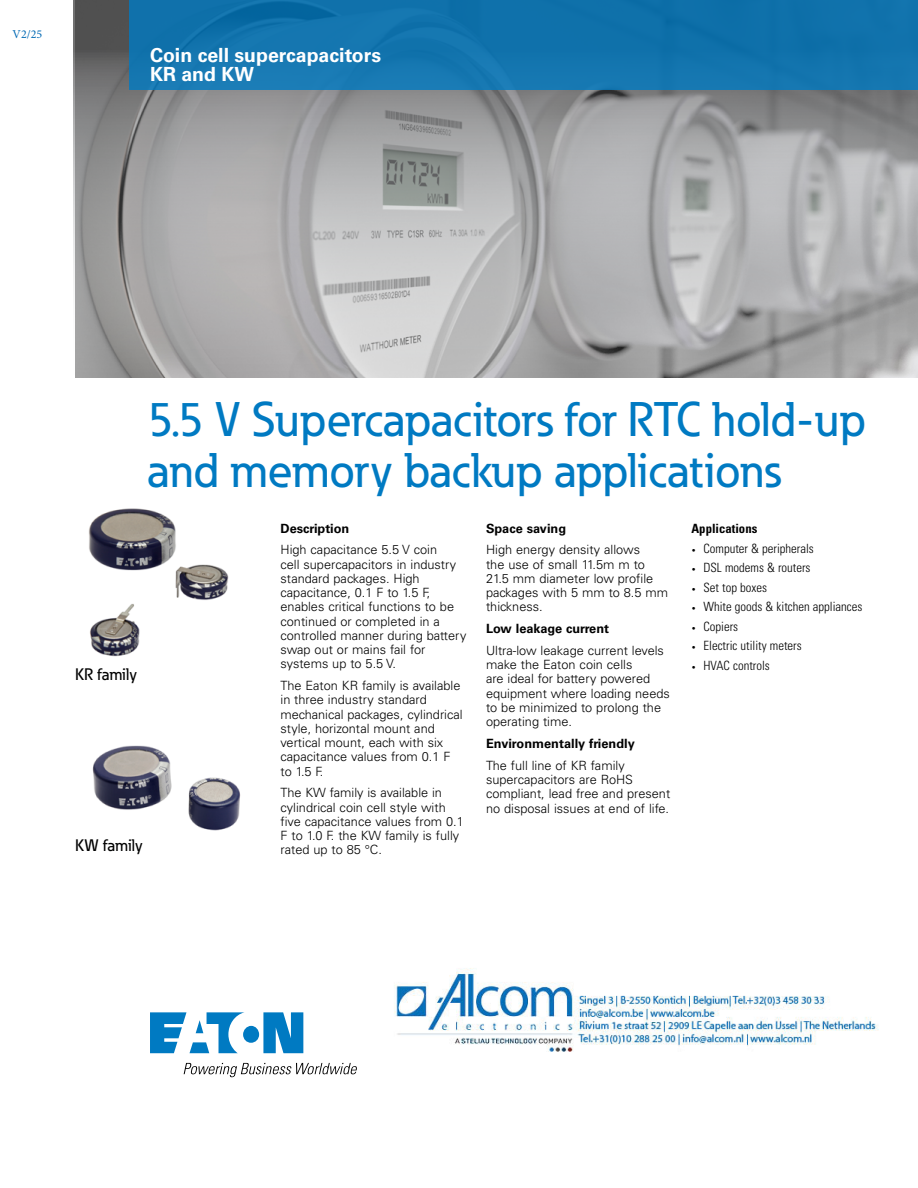
<style>
.page{position:relative;width:918px;height:1188px;background:#fff}
.page>*{position:absolute;margin:0;border:0;box-sizing:border-box;transform-origin:0 0}
.t1{font:500 48px/51px "Eaton";color:#007ac2}
.t2{font:700 19.5px/19.5px "Univers LT Std";color:#fff}
.t3{font:500 16.5px "Eaton";color:#000101}
.t4{font:300 12.75px/14.2px "Univers LT Std";color:#000}
.t5{font:300 condensed 12.75px "Univers LT Std";color:#000}
.t6{font:700 12.75px "Univers LT Std";color:#000}
.t7{font:700 condensed 12.75px "Univers LT Std";color:#000}
.t8{font:12px "Minion Pro";color:#0069b4}
.s1{font-size:7.5px}
</style>
<div class="page">
<svg style="left:74px;top:0;width:844px;height:376px;background:#a7a7a8"></svg>
<img style="left:89px;top:508px;width:140px;height:149px">
<img style="left:92px;top:745px;width:149px;height:86px">
<div style="left:129px;top:0;width:789px;height:90px;background:#1173ac"></div>
<svg style="left:150px;top:1012px;width:153px;height:41px"></svg>
<svg style="left:184px;top:1063px;width:173px;height:14px"></svg>
<img style="left:394px;top:968px;width:485px;height:84px">
<p class="t8" style="left:13px;top:26px;width:31px">V2/25</p>
<h2 class="t2" style="left:150px;top:45px;width:233px">Coin cell supercapacitors<br>KR and KW</h2>
<h1 class="t1" style="left:147px;top:393px;width:721px">5.5 V Supercapacitors for RTC hold-up and memory backup applications</h1>
<p class="t3" style="left:75px;top:664px;width:64px">KR family</p>
<p class="t3" style="left:75px;top:835px;width:69px">KW family</p>
<p class="t6" style="left:281px;top:521px;width:70px">Description</p>
<p class="t4" style="left:281px;top:543px;width:187px">High capacitance 5.5 V coin<br>cell supercapacitors in industry standard packages. High capacitance, 0.1 F to 1.5 F, enables critical functions to be continued or completed in a controlled manner during battery swap out or mains fail for systems up to 5.5 V.</p>
<p class="t4" style="left:281px;top:678px;width:184px">The Eaton KR family is available in three industry standard mechanical packages, cylindrical style, horizontal mount and vertical mount, each with six capacitance values from 0.1 F to 1.5 F.</p>
<p class="t4" style="left:281px;top:786px;width:185px">The KW family is available in cylindrical coin cell style with five capacitance values from 0.1<br>F to 1.0 F. the KW family is fully rated up to 85 °C.</p>
<p class="t6" style="left:486px;top:521px;width:82px">Space saving</p>
<p class="t4" style="left:486px;top:543px;width:184px">High energy density allows<br>the use of small 11.5m m to<br>21.5 mm diameter low profile packages with 5 mm to 8.5 mm thickness.</p>
<p class="t6" style="left:486px;top:621px;width:125px">Low leakage current</p>
<p class="t4" style="left:486px;top:643px;width:185px">Ultra-low leakage current levels make the Eaton coin cells<br>are ideal for battery powered equipment where loading needs to be minimized to prolong the operating time.</p>
<p class="t6" style="left:486px;top:736px;width:150px">Environmentally friendly</p>
<p class="t4" style="left:486px;top:758px;width:186px">The full line of KR family supercapacitors are RoHS compliant, lead free and present no disposal issues at end of life.</p>
<p class="t7" style="left:692px;top:521px;width:67px">Applications</p>
<p class="t5" style="left:692px;top:541px;width:124px"><span class="s1">•</span> Computer &amp; peripherals</p>
<p class="t5" style="left:692px;top:560px;width:121px"><span class="s1">•</span> DSL modems &amp; routers</p>
<p class="t5" style="left:692px;top:580px;width:77px"><span class="s1">•</span> Set top boxes</p>
<p class="t5" style="left:692px;top:599px;width:172px"><span class="s1">•</span> White goods &amp; kitchen appliances</p>
<p class="t5" style="left:692px;top:619px;width:48px"><span class="s1">•</span> Copiers</p>
<p class="t5" style="left:692px;top:638px;width:112px"><span class="s1">•</span> Electric utility meters</p>
<p class="t5" style="left:692px;top:658px;width:80px"><span class="s1">•</span> HVAC controls</p>
</div>
